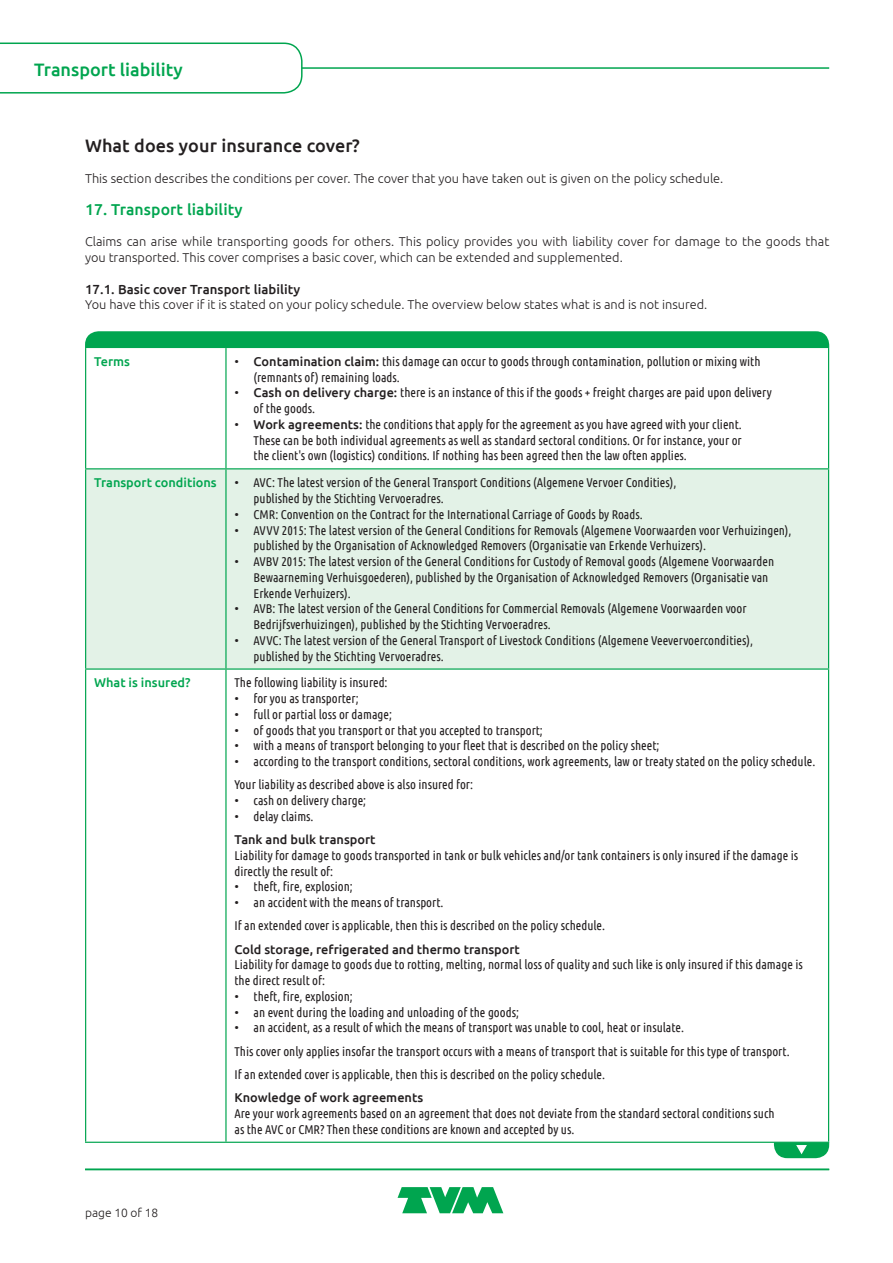
<style>
.page{position:relative;width:893px;height:1263px;background:#fff}
.page>*{position:absolute;margin:0;border:0;box-sizing:border-box;transform-origin:0 0}
.Hoofdstuk{font:500 18px "Ubuntu";letter-spacing:.005em;color:#231f20}
.t1{font:500 18px "Ubuntu";color:#00a54f}
.Bodykop_gr_10_5pt{font:500 15.75px "Ubuntu";letter-spacing:.005em;color:#00a54f}
.Bodykopje_zw{font:500 13.2px "Ubuntu";letter-spacing:.005em;color:#231f20}
.Body_tabel{font:12.75px/15.8px "Ubuntu Condensed";color:#231f20}
.Body{font:300 12.75px/15.8px "Ubuntu";color:#231f20}
.Body_tabel-2{font:500 12.75px "Ubuntu";color:#231f20}
.Body-2{font:500 12.75px "Ubuntu";color:#00a54f}
.t2{font:300 12px "Ubuntu";color:#231f20}
.s1{font-family:"Ubuntu";font-weight:300}
.s2{font-family:"Ubuntu";font-weight:500}
</style>
<div class="page">
<div style="left:85px;top:331px;width:744px;height:16px;background:#00a54f"></div>
<div style="left:86px;top:469px;width:742px;height:199px;background:#e3f2e7"></div>
<hr style="left:85px;top:347px;width:141px;height:1px;background:#00a54f">
<hr style="left:85px;top:348px;width:1px;height:120px;background:#00a54f">
<hr style="left:226px;top:347px;width:603px;height:1px;background:#00a54f">
<hr style="left:225px;top:348px;width:2px;height:120px;background:#00a54f">
<hr style="left:828px;top:348px;width:1px;height:120px;background:#00a54f">
<hr style="left:85px;top:468px;width:141px;height:1px;background:#00a54f">
<hr style="left:85px;top:469px;width:1px;height:199px;background:#00a54f">
<hr style="left:226px;top:468px;width:603px;height:1px;background:#00a54f">
<hr style="left:225px;top:469px;width:2px;height:199px;background:#00a54f">
<hr style="left:828px;top:469px;width:1px;height:199px;background:#00a54f">
<hr style="left:85px;top:668px;width:141px;height:2px;background:#00a54f">
<hr style="left:85px;top:670px;width:1px;height:472px;background:#00a54f">
<hr style="left:226px;top:668px;width:603px;height:2px;background:#00a54f">
<hr style="left:225px;top:670px;width:2px;height:472px;background:#00a54f">
<hr style="left:828px;top:670px;width:1px;height:472px;background:#00a54f">
<hr style="left:85px;top:1142px;width:141px;height:1px;background:#00a54f">
<hr style="left:226px;top:1142px;width:603px;height:1px;background:#00a54f">
<svg style="left:774px;top:1142px;width:55px;height:16px"></svg>
<hr style="left:85px;top:67px;width:744px;height:2px;background:#00a54f">
<svg style="left:0;top:42px;width:303px;height:52px"></svg>
<svg style="left:398px;top:1187px;width:105px;height:26px"></svg>
<hr style="left:85px;top:1169px;width:744px;height:1px;background:#00a54f">
<h1 class="t1" style="left:34px;top:58px;width:150px">Transport liability</h1>
<p class="Hoofdstuk" style="left:85px;top:134px;width:276px">What does your insurance cover?</p>
<p class="Body" style="left:85px;top:171px;width:640px">This section describes the conditions per cover. The cover that you have taken out is given on the policy schedule.</p>
<p class="Bodykop_gr_10_5pt" style="left:85px;top:199px;width:159px">17. Transport liability</p>
<p class="Body" style="left:85px;top:234px;width:746px">Claims can arise while transporting goods for others. This policy provides you with liability cover for damage to the goods that you transported. This cover comprises a basic cover, which can be extended and supplemented.</p>
<p class="Bodykopje_zw" style="left:85px;top:281px;width:217px">17.1. Basic cover Transport liability</p>
<p class="Body" style="left:85px;top:297px;width:624px">You have this cover if it is stated on your policy schedule. The overview below states what is and is not insured.</p>
<p class="Body-2" style="left:94px;top:353px;width:37px">Terms</p>
<p class="Body_tabel" style="left:254px;top:353px;width:508px;text-indent:-19px"><span class="s1">•</span> <span class="s2">Contamination claim:</span> this damage can occur to goods through contamination, pollution or mixing with (remnants of) remaining loads.</p>
<p class="Body_tabel" style="left:254px;top:384px;width:520px;text-indent:-19px"><span class="s1">•</span> <span class="s2">Cash on delivery charge:</span> there is an instance of this if the goods + freight charges are paid upon delivery of the goods.</p>
<p class="Body_tabel" style="left:254px;top:416px;width:490px;text-align:justify;text-indent:-19px"><span class="s1">•</span> <span class="s2">Work agreements:</span> the conditions that apply for the agreement as you have agreed with your client.<br>These can be both individual agreements as well as standard sectoral conditions. Or for instance, your or the client's own (logistics) conditions. If nothing has been agreed then the law often applies.</p>
<p class="Body-2" style="left:94px;top:475px;width:124px">Transport conditions</p>
<p class="Body_tabel" style="left:254px;top:474px;width:424px;text-indent:-19px"><span class="s1">•</span> AVC: The latest version of the General Transport Conditions (Algemene Vervoer Condities), published by the Stichting Vervoeradres.</p>
<p class="Body_tabel" style="left:234px;top:506px;width:410px"><span class="s1">•</span> CMR: Convention on the Contract for the International Carriage of Goods by Roads.</p>
<p class="Body_tabel" style="left:254px;top:522px;width:539px;text-indent:-19px"><span class="s1">•</span> AVVV 2015: The latest version of the General Conditions for Removals (Algemene Voorwaarden voor Verhuizingen), published by the Organisation of Acknowledged Removers (Organisatie van Erkende Verhuizers).</p>
<p class="Body_tabel" style="left:254px;top:553px;width:522px;text-indent:-19px"><span class="s1">•</span> AVBV 2015: The latest version of the General Conditions for Custody of Removal goods (Algemene Voorwaarden<br>Bewaarneming Verhuisgoederen), published by the Organisation of Acknowledged Removers (Organisatie van<br>Erkende Verhuizers).</p>
<p class="Body_tabel" style="left:254px;top:600px;width:494px;text-indent:-19px"><span class="s1">•</span> AVB: The latest version of the General Conditions for Commercial Removals (Algemene Voorwaarden voor<br>Bedrijfsverhuizingen), published by the Stichting Vervoeradres.</p>
<p class="Body_tabel" style="left:254px;top:632px;width:501px;text-indent:-19px"><span class="s1">•</span> AVVC: The latest version of the General Transport of Livestock Conditions (Algemene Veevervoercondities), published by the Stichting Vervoeradres.</p>
<p class="Body-2" style="left:94px;top:675px;width:98px">What is insured?</p>
<p class="Body_tabel" style="left:234px;top:675px;width:155px">The following liability is insured:</p>
<p class="Body_tabel" style="left:234px;top:690px;width:126px"><span class="s1">•</span> for you as transporter;</p>
<p class="Body_tabel" style="left:234px;top:706px;width:159px"><span class="s1">•</span> full or partial loss or damage;</p>
<p class="Body_tabel" style="left:234px;top:722px;width:310px"><span class="s1">•</span> of goods that you transport or that you accepted to transport;</p>
<p class="Body_tabel" style="left:234px;top:738px;width:426px"><span class="s1">•</span> with a means of transport belonging to your fleet that is described on the policy sheet;</p>
<p class="Body_tabel" style="left:234px;top:753px;width:582px"><span class="s1">•</span> according to the transport conditions, sectoral conditions, work agreements, law or treaty stated on the policy schedule.</p>
<p class="Body_tabel" style="left:234px;top:777px;width:240px">Your liability as described above is also insured for:</p>
<p class="Body_tabel" style="left:234px;top:792px;width:133px"><span class="s1">•</span> cash on delivery charge;</p>
<p class="Body_tabel" style="left:234px;top:808px;width:81px"><span class="s1">•</span> delay claims.</p>
<p class="Body_tabel-2" style="left:234px;top:832px;width:143px">Tank and bulk transport</p>
<p class="Body_tabel" style="left:234px;top:847px;width:565px">Liability for damage to goods transported in tank or bulk vehicles and/or tank containers is only insured if the damage is directly the result of:</p>
<p class="Body_tabel" style="left:234px;top:879px;width:120px"><span class="s1">•</span> theft, fire, explosion;</p>
<p class="Body_tabel" style="left:234px;top:894px;width:211px"><span class="s1">•</span> an accident with the means of transport.</p>
<p class="Body_tabel" style="left:234px;top:918px;width:372px">If an extended cover is applicable, then this is described on the policy schedule.</p>
<p class="Body_tabel-2" style="left:234px;top:941px;width:287px">Cold storage, refrigerated and thermo transport</p>
<p class="Body_tabel" style="left:234px;top:957px;width:570px">Liability for damage to goods due to rotting, melting, normal loss of quality and such like is only insured if this damage is the direct result of:</p>
<p class="Body_tabel" style="left:234px;top:988px;width:120px"><span class="s1">•</span> theft, fire, explosion;</p>
<p class="Body_tabel" style="left:234px;top:1004px;width:286px"><span class="s1">•</span> an event during the loading and unloading of the goods;</p>
<p class="Body_tabel" style="left:234px;top:1020px;width:451px"><span class="s1">•</span> an accident, as a result of which the means of transport was unable to cool, heat or insulate.</p>
<p class="Body_tabel" style="left:234px;top:1043px;width:557px">This cover only applies insofar the transport occurs with a means of transport that is suitable for this type of transport.</p>
<p class="Body_tabel" style="left:234px;top:1066px;width:372px">If an extended cover is applicable, then this is described on the policy schedule.</p>
<p class="Body_tabel-2" style="left:234px;top:1090px;width:190px">Knowledge of work agreements</p>
<p class="Body_tabel" style="left:234px;top:1105px;width:542px">Are your work agreements based on an agreement that does not deviate from the standard sectoral conditions such as the AVC or CMR? Then these conditions are known and accepted by us.</p>
<p class="t2" style="left:85px;top:1205px;width:75px">page 10 of 18</p>
</div>
